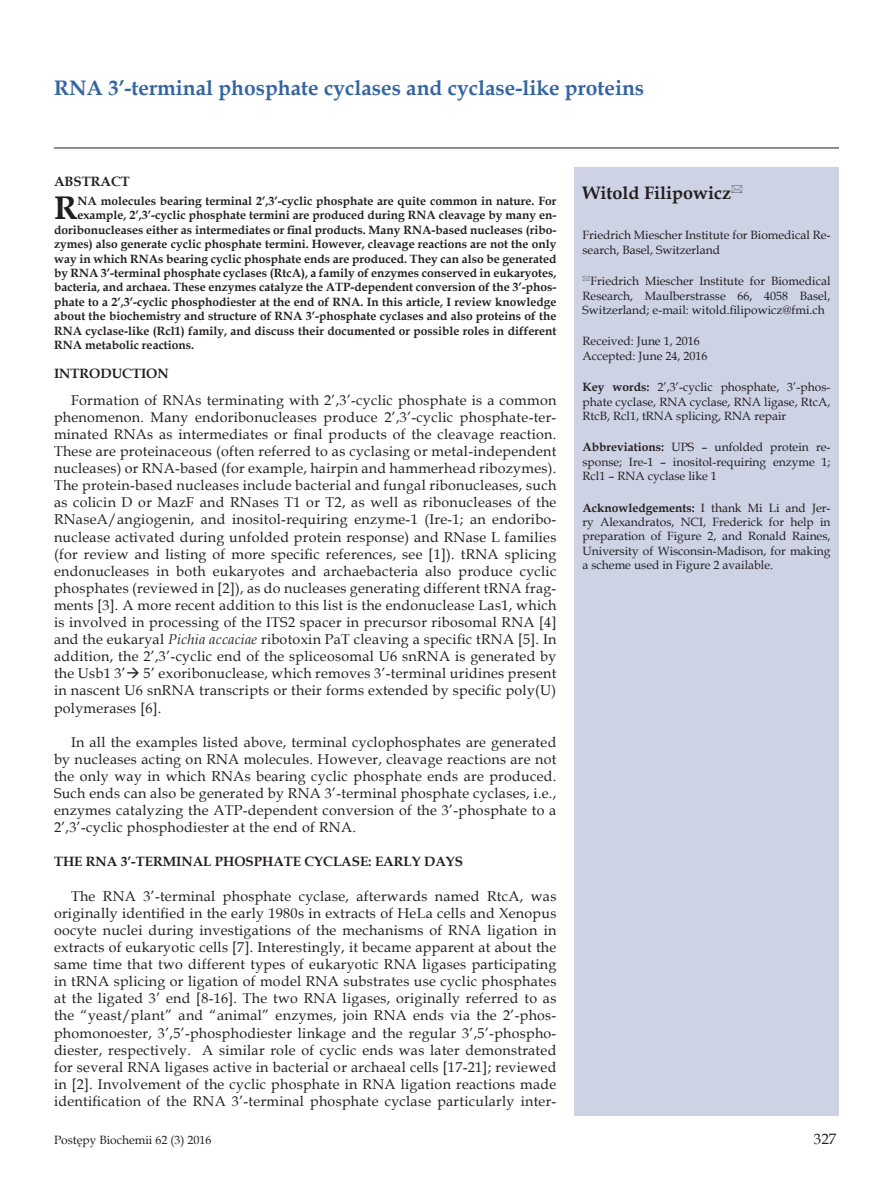
<style>
.page{position:relative;width:893px;height:1191px;background:#fff}
.page>*{position:absolute;margin:0;border:0;box-sizing:border-box;transform-origin:0 0}
._6_Streszczenie{font:700 32.7px "Book Antiqua";color:#231f20}
._1_Tytul{font:700 21px "Book Antiqua";color:#3564a2}
._2_Autor{font:700 18px "Book Antiqua";color:#231f20}
.t1{font:15px "Book Antiqua";color:#231f20}
.Body_tekst{font:14.25px/17.1px "Book Antiqua";letter-spacing:.02em;color:#231f20;text-align:justify}
.Tytul_1{font:700 13.5px "Book Antiqua";color:#231f20}
._6_Streszczenie-2{font:700 12px "Book Antiqua";color:#231f20}
._5_Skroty{font:12px/14.4px "Book Antiqua";color:#231f20;text-align:justify}
._4_Adres_Mail{font:12px/14.4px "Book Antiqua";color:#231f20;text-align:justify}
._3_Adres{font:12px/14.4px "Book Antiqua";color:#231f20}
.s1{font-style:italic}
.s2{font-weight:700}
</style>
<div class="page">
<hr style="left:54px;top:148px;width:785px;height:1px;background:#231f20">
<div style="left:574px;top:167px;width:265px;height:948px;background:#ced2e5"></div>
<p class="_1_Tytul" style="left:54px;top:73px;width:592px">RNA 3’-terminal phosphate cyclases and cyclase-like proteins</p>
<p class="Tytul_1" style="left:54px;top:172px;width:77px">ABSTRACT</p>
<p class="_6_Streszczenie" style="left:54px;top:186px;width:25px">R</p>
<p class="_6_Streszczenie-2" style="left:78px;top:193px;width:480px">NA molecules bearing terminal 2’,3’-cyclic phosphate are quite common in nature. For</p>
<p class="_6_Streszczenie-2" style="left:78px;top:207px;width:480px">example, 2’,3’-cyclic phosphate termini are produced during RNA cleavage by many en-</p>
<p class="_6_Streszczenie-2" style="left:54px;top:221px;width:504px">doribonucleases either as intermediates or final products. Many RNA-based nucleases (ribo-</p>
<p class="_6_Streszczenie-2" style="left:54px;top:236px;width:504px">zymes) also generate cyclic phosphate termini. However, cleavage reactions are not the only</p>
<p class="_6_Streszczenie-2" style="left:54px;top:250px;width:504px">way in which RNAs bearing cyclic phosphate ends are produced. They can also be generated</p>
<p class="_6_Streszczenie-2" style="left:54px;top:265px;width:504px">by RNA 3’-terminal phosphate cyclases (RtcA), a family of enzymes conserved in eukaryotes,</p>
<p class="_6_Streszczenie-2" style="left:54px;top:279px;width:504px">bacteria, and archaea. These enzymes catalyze the ATP-dependent conversion of the 3’-phos-</p>
<p class="_6_Streszczenie-2" style="left:54px;top:293px;width:504px">phate to a 2’,3’-cyclic phosphodiester at the end of RNA. In this article, I review knowledge</p>
<p class="_6_Streszczenie-2" style="left:54px;top:308px;width:504px">about the biochemistry and structure of RNA 3’-phosphate cyclases and also proteins of the</p>
<p class="_6_Streszczenie-2" style="left:54px;top:322px;width:504px">RNA cyclase-like (Rcl1) family, and discuss their documented or possible roles in different</p>
<p class="_6_Streszczenie-2" style="left:54px;top:337px;width:142px">RNA metabolic reactions.</p>
<p class="Tytul_1" style="left:54px;top:364px;width:116px">INTRODUCTION</p>
<p class="Body_tekst" style="left:54px;top:391px;width:504px;text-indent:17px">Formation of RNAs terminating with 2’,3’-cyclic phosphate is a common phenomenon. Many endoribonucleases produce 2’,3’-cyclic phosphate-ter&shy;minated RNAs as intermediates or final products of the cleavage reaction.<br>These are proteinaceous (often referred to as cyclasing or metal-independent nucleases) or RNA-based (for example, hairpin and hammerhead ribozymes).<br>The protein-based nucleases include bacterial and fungal ribonucleases, such as colicin D or MazF and RNases T1 or T2, as well as ribonucleases of the RNaseA/angiogenin, and inositol-requiring enzyme-1 (Ire-1; an endoribo&shy;nuclease activated during unfolded protein response) and RNase L families (for review and listing of more specific references, see [1]). tRNA splicing endonucleases in both eukaryotes and archaebacteria also produce cyclic phosphates (reviewed in [2]), as do nucleases generating different tRNA frag&shy;ments [3]. A more recent addition to this list is the endonuclease Las1, which is involved in processing of the ITS2 spacer in precursor ribosomal RNA [4] and the eukaryal <span class="s1">Pichia accaciae</span> ribotoxin PaT cleaving a specific tRNA [5]. In addition, the 2’,3’-cyclic end of the spliceosomal U6 snRNA is generated by the Usb1 3’→ 5’ exoribonuclease, which removes 3’-terminal uridines present in nascent U6 snRNA transcripts or their forms extended by specific poly(U) polymerases [6].</p>
<p class="Body_tekst" style="left:54px;top:733px;width:504px;text-indent:17px">In all the examples listed above, terminal cyclophosphates are generated by nucleases acting on RNA molecules. However, cleavage reactions are not the only way in which RNAs bearing cyclic phosphate ends are produced.<br>Such ends can also be generated by RNA 3’-terminal phosphate cyclases, i.e., enzymes catalyzing the ATP-dependent conversion of the 3’-phosphate to a 2’,3’-cyclic phosphodiester at the end of RNA.</p>
<p class="Tytul_1" style="left:54px;top:851px;width:411px">THE RNA 3’-TERMINAL PHOSPHATE CYCLASE: EARLY DAYS</p>
<p class="Body_tekst" style="left:54px;top:887px;width:504px;text-indent:17px">The RNA 3’-terminal phosphate cyclase, afterwards named RtcA, was originally identified in the early 1980s in extracts of HeLa cells and Xenopus oocyte nuclei during investigations of the mechanisms of RNA ligation in extracts of eukaryotic cells [7]. Interestingly, it became apparent at about the same time that two different types of eukaryotic RNA ligases participating in tRNA splicing or ligation of model RNA substrates use cyclic phosphates at the ligated 3’ end [8-16]. The two RNA ligases, originally referred to as the “yeast/plant” and “animal” enzymes, join RNA ends via the 2’-phos&shy;phomonoester, 3’,5’-phosphodiester linkage and the regular 3’,5’-phospho&shy;diester, respectively. A similar role of cyclic ends was later demonstrated for several RNA ligases active in bacterial or archaeal cells [17-21]; reviewed in [2]. Involvement of the cyclic phosphate in RNA ligation reactions made identification of the RNA 3’-terminal phosphate cyclase particularly inter-</p>
<p class="_2_Autor" style="left:583px;top:181px;width:150px">Witold Filipowicz</p>
<p class="_3_Adres" style="left:583px;top:228px;width:249px">Friedrich Miescher Institute for Biomedical Re&shy;search, Basel, Switzerland</p>
<p class="_4_Adres_Mail" style="left:583px;top:273px;width:249px;text-indent:8px">Friedrich Miescher Institute for Biomedical Research, Maulberstrasse 66, 4058 Basel, Switzerland; e-mail: witold.filipowicz@fmi.ch</p>
<p class="_5_Skroty" style="left:583px;top:334px;width:119px">Received: June 1, 2016</p>
<p class="_4_Adres_Mail" style="left:583px;top:348px;width:126px">Accepted: June 24, 2016</p>
<p class="_5_Skroty" style="left:583px;top:379px;width:249px"><span class="s2">Key words:</span> 2’,3’-cyclic phosphate, 3’-phos&shy;phate cyclase, RNA cyclase, RNA ligase, RtcA, RtcB, Rcl1, tRNA splicing, RNA repair</p>
<p class="_5_Skroty" style="left:583px;top:440px;width:249px"><span class="s2">Abbreviations:</span> UPS – unfolded protein re&shy;sponse; Ire-1 – inositol-requiring enzyme 1; Rcl1 – RNA cyclase like 1</p>
<p class="_5_Skroty" style="left:583px;top:500px;width:249px"><span class="s2">Acknowledgements:</span> I thank Mi Li and Jer&shy;ry Alexandratos, NCI, Frederick for help in preparation of Figure 2, and Ronald Raines, University of Wisconsin-Madison, for making a scheme used in Figure 2 available.</p>
<p class="_5_Skroty" style="left:54px;top:1132px;width:159px">Postępy Biochemii 62 (3) 2016</p>
<p class="t1" style="left:814px;top:1128px;width:24px">327</p>
</div>
